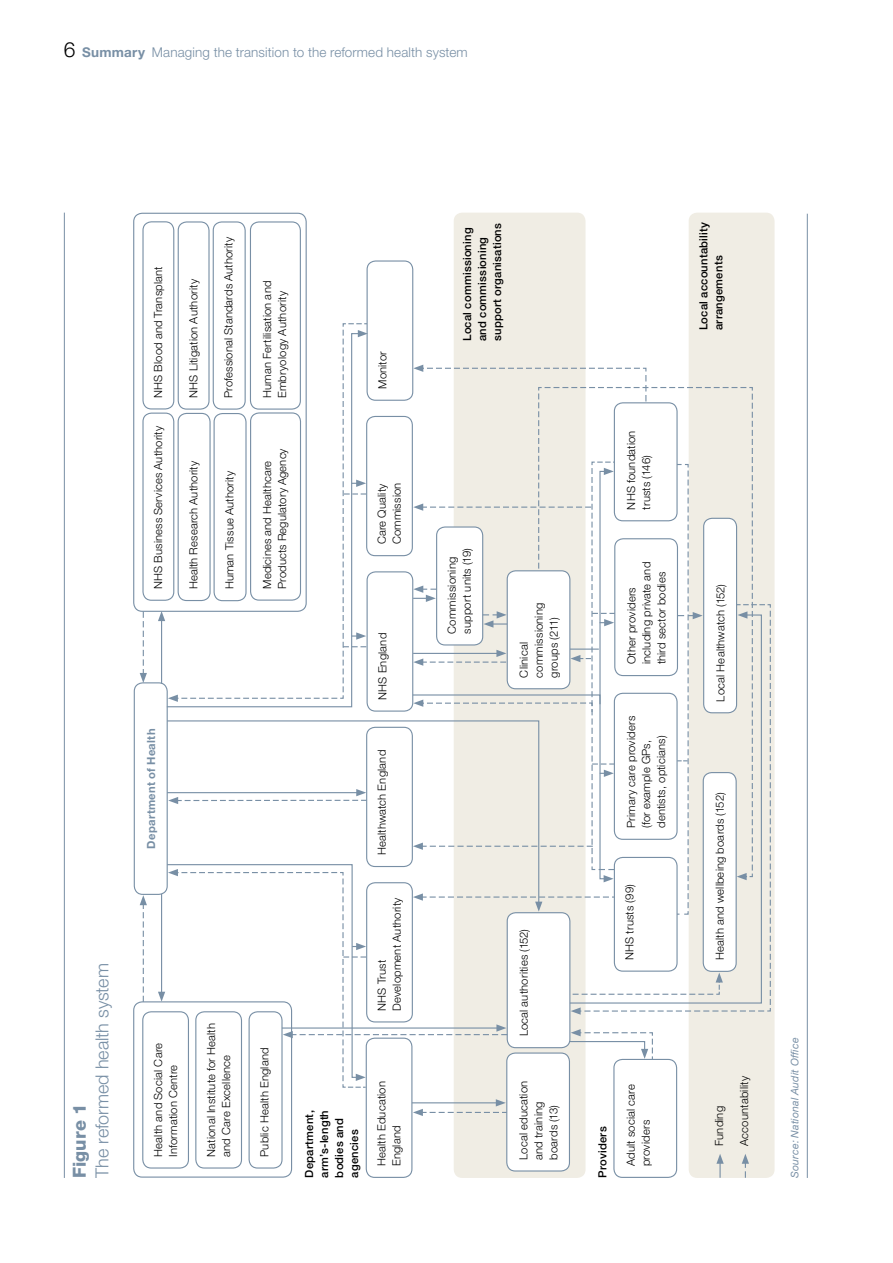
<style>
.page{position:relative;width:893px;height:1263px;background:#fff}
.page>*{position:absolute;margin:0;border:0;box-sizing:border-box;transform-origin:0 0}
.t1{font:300 18px "Helvetica Neue LT Std";color:#788fa5}
.t2{font:800 18px "Helvetica Neue LT Std";letter-spacing:.005em;color:#788fa5}
.running_head{font:300 13.5px "Helvetica Neue LT Std";letter-spacing:.01em;color:#788fa5}
.t3{font:300 11.25px/15px "Helvetica Neue LT Std";letter-spacing:.015em;color:#000}
.t4{font:500 11.25px/15px "Helvetica Neue LT Std";letter-spacing:.02em;color:#000}
.t5{font:700 11.25px "Helvetica Neue LT Std";letter-spacing:.025em;color:#788fa5}
.t6{font:italic 10.5px "Helvetica Neue LT Std";letter-spacing:.02em;color:#788fa5}
.s1{font-size:20.85px;color:#000}
.s2{font-weight:700}
</style>
<div class="page">
<div style="left:454px;top:213px;width:131px;height:965px;background:#f0ede4;border-radius:9px"></div>
<div style="left:133px;top:1001px;width:159px;height:177px;border:1px solid #788fa5;border-radius:9px"></div>
<div style="left:689px;top:213px;width:85px;height:965px;background:#f0ede4;border-radius:9px"></div>
<hr style="left:64px;top:213px;width:1px;height:965px;background:#788fa5">
<hr style="left:807px;top:214px;width:1px;height:964px;background:#788fa5">
<svg style="left:140px;top:895px;width:7px;height:107px"></svg>
<svg style="left:140px;top:611px;width:7px;height:71px"></svg>
<div style="left:249px;top:1011px;width:34px;height:157px;border:1px solid #788fa5;border-radius:9px"></div>
<div style="left:195px;top:1011px;width:47px;height:157px;border:1px solid #788fa5;border-radius:9px"></div>
<div style="left:142px;top:1011px;width:47px;height:157px;border:1px solid #788fa5;border-radius:9px"></div>
<div style="left:142px;top:221px;width:32px;height:188px;border:1px solid #788fa5;border-radius:9px"></div>
<div style="left:178px;top:221px;width:32px;height:189px;border:1px solid #788fa5;border-radius:9px"></div>
<div style="left:250px;top:221px;width:51px;height:189px;border:1px solid #788fa5;border-radius:9px"></div>
<div style="left:213px;top:221px;width:33px;height:189px;border:1px solid #788fa5;border-radius:9px"></div>
<div style="left:142px;top:413px;width:32px;height:188px;border:1px solid #788fa5;border-radius:9px"></div>
<div style="left:367px;top:260px;width:46px;height:141px;border:1px solid #788fa5;border-radius:9px"></div>
<hr style="left:407px;top:1102px;width:91px;height:1px;background:#788fa5">
<svg style="left:413px;top:1099px;width:93px;height:17px"></svg>
<div style="left:366px;top:1038px;width:46px;height:139px;background:#fff;border-radius:9px"></div>
<div style="left:366px;top:1037px;width:46px;height:141px;border:1px solid #788fa5;border-radius:9px"></div>
<div style="left:507px;top:1053px;width:62px;height:118px;background:#fff;border-radius:9px"></div>
<div style="left:506px;top:1052px;width:64px;height:119px;border:1px solid #788fa5;border-radius:9px"></div>
<div style="left:613px;top:1059px;width:64px;height:119px;border:1px solid #788fa5;border-radius:9px"></div>
<div style="left:134px;top:682px;width:34px;height:213px;border:1px solid #788fa5;border-radius:9px"></div>
<svg style="left:158px;top:323px;width:613px;height:765px"></svg>
<svg style="left:716px;top:1154px;width:8px;height:24px"></svg>
<svg style="left:742px;top:1154px;width:7px;height:24px"></svg>
<div style="left:614px;top:403px;width:63px;height:118px;background:#fff;border-radius:9px"></div>
<div style="left:614px;top:402px;width:64px;height:119px;border:1px solid #788fa5;border-radius:9px"></div>
<p class="running_head" style="left:64px;top:44px;width:405px"><span class="s1">6</span> <span class="s2">Summary</span> Managing the transition to the reformed health system</p>
<h1 class="t1" style="left:91px;top:1178px;width:216px;rotate:-90deg">The reformed health system</h1>
<h1 class="t2" style="left:69px;top:1178px;width:76px;rotate:-90deg">Figure 1</h1>
<p class="t3" style="left:150px;top:398px;width:133px;rotate:-90deg">NHS Blood and Transplant</p>
<p class="t3" style="left:150px;top:589px;width:165px;rotate:-90deg">NHS Business Services Authority</p>
<p class="t3" style="left:186px;top:398px;width:120px;rotate:-90deg">NHS Litigation Authority</p>
<p class="t3" style="left:221px;top:398px;width:162px;rotate:-90deg">Professional Standards Authority</p>
<p class="t3" style="left:186px;top:589px;width:130px;rotate:-90deg">Health Research Authority</p>
<p class="t3" style="left:222px;top:589px;width:120px;rotate:-90deg">Human Tissue Authority</p>
<p class="t5" style="left:144px;top:849px;width:121px;rotate:-90deg">Department of Health</p>
<p class="t3" style="left:150px;top:1157px;width:115px;rotate:-90deg">Health and Social Care<br>Information Centre</p>
<p class="t3" style="left:203px;top:1157px;width:135px;rotate:-90deg">National Institute for Health and Care Excellence</p>
<p class="t3" style="left:259px;top:398px;width:119px;rotate:-90deg">Human Fertilisation and<br>Embryology Authority</p>
<p class="t3" style="left:260px;top:589px;width:142px;rotate:-90deg">Medicines and Healthcare<br>Products Regulatory Agency</p>
<p class="t3" style="left:257px;top:1157px;width:111px;rotate:-90deg">Public Health England</p>
<p class="t3" style="left:375px;top:389px;width:39px;rotate:-90deg">Monitor</p>
<p class="t4" style="left:459px;top:341px;width:120px;rotate:-90deg">Local commissioning and commissioning support organisations</p>
<p class="t4" style="left:696px;top:330px;width:110px;rotate:-90deg">Local accountability arrangements</p>
<p class="t3" style="left:374px;top:544px;width:63px;rotate:-90deg">Care Quality<br>Commission</p>
<p class="t3" style="left:375px;top:700px;width:68px;rotate:-90deg">NHS England</p>
<p class="t3" style="left:374px;top:855px;width:107px;rotate:-90deg">Healthwatch England</p>
<p class="t3" style="left:374px;top:1011px;width:115px;rotate:-90deg">NHS Trust<br>Development Authority</p>
<p class="t3" style="left:444px;top:634px;width:87px;rotate:-90deg">Commissioning support units (19)</p>
<p class="t3" style="left:516px;top:677px;width:76px;rotate:-90deg">Clinical commissioning groups (211)</p>
<p class="t3" style="left:516px;top:1036px;width:109px;rotate:-90deg">Local authorities (152)</p>
<p class="t3" style="left:623px;top:510px;width:81px;rotate:-90deg">NHS foundation trusts (146)</p>
<p class="t3" style="left:624px;top:664px;width:104px;rotate:-90deg">Other providers including private and third sector bodies</p>
<p class="t3" style="left:623px;top:828px;width:114px;rotate:-90deg">Primary care providers (for example GPs, dentists, opticians)</p>
<p class="t3" style="left:622px;top:960px;width:77px;rotate:-90deg">NHS trusts (99)</p>
<p class="t3" style="left:713px;top:702px;width:119px;rotate:-90deg">Local Healthwatch (152)</p>
<p class="t3" style="left:712px;top:960px;width:169px;rotate:-90deg">Health and wellbeing boards (152)</p>
<p class="t3" style="left:374px;top:1166px;width:86px;rotate:-90deg">Health Education<br>England</p>
<p class="t3" style="left:516px;top:1160px;width:81px;rotate:-90deg">Local education and training boards (13)</p>
<p class="t3" style="left:623px;top:1166px;width:83px;rotate:-90deg">Adult social care providers</p>
<p class="t4" style="left:301px;top:1177px;width:69px;rotate:-90deg">Department, arm’s-length bodies and agencies</p>
<p class="t3" style="left:711px;top:1146px;width:41px;rotate:-90deg">Funding</p>
<p class="t4" style="left:595px;top:1178px;width:53px;rotate:-90deg">Providers</p>
<p class="t3" style="left:737px;top:1146px;width:71px;rotate:-90deg">Accountability</p>
<p class="t6" style="left:788px;top:1178px;width:142px;rotate:-90deg">Source: National Audit Office</p>
</div>
